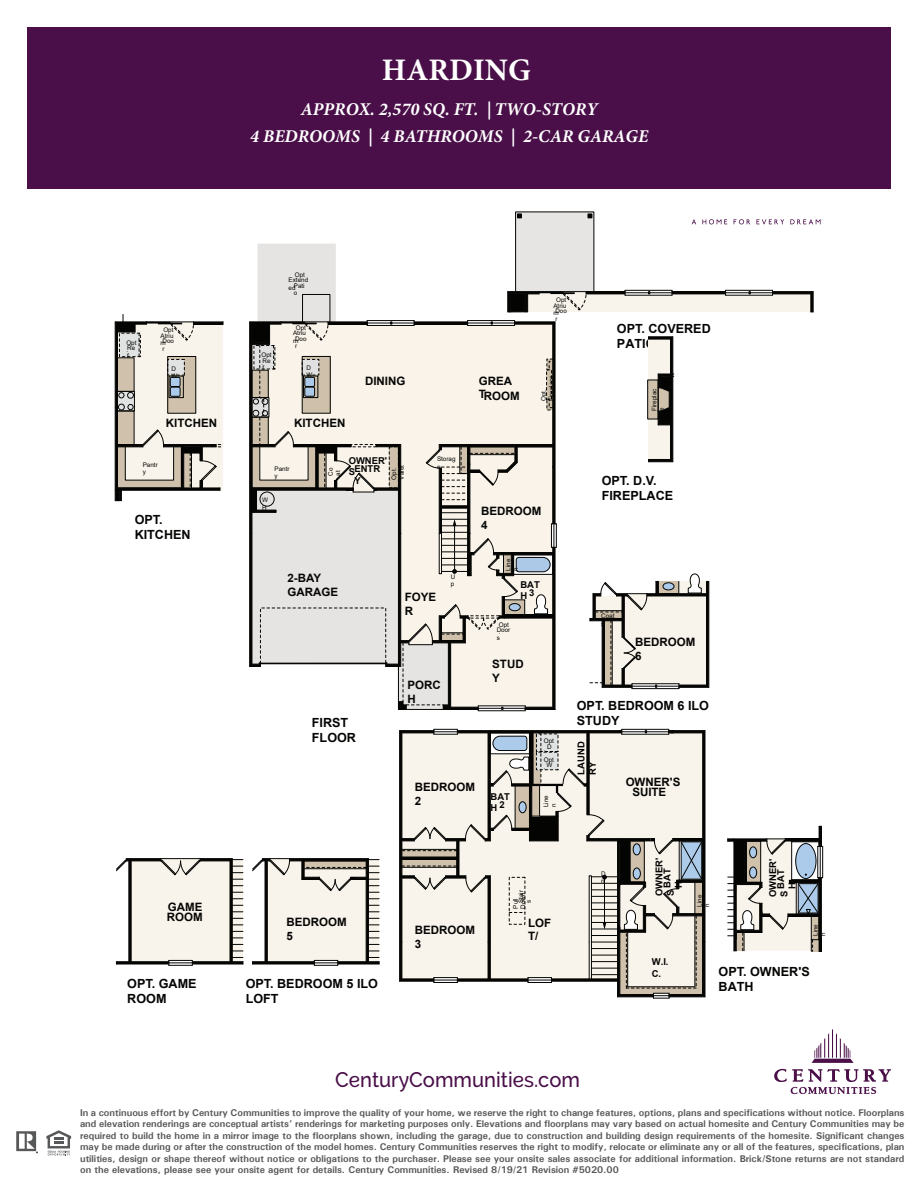
<style>
.page{position:relative;width:918px;height:1188px;background:#fff}
.page>*{position:absolute;margin:0;border:0;box-sizing:border-box;transform-origin:0 0}
.t1{font:700 31.35px "Minion Pro";color:#fff}
.t2{font:italic 500 21px "Raleway";color:#4a0f49}
.t3{font:italic 700 18px/27px "Minion Pro";color:#fff;text-align:center}
.t4{font:700 12.6px/15.1px "Arial";color:#050504}
.t5{font:700 11.55px/13.8px "Arial";color:#050504}
.t6{font:700 11.55px/13.8px "Arial";color:#050605}
.t7{font:700 9.75px/11.4px "Univers";color:#57585a;text-align:justify}
.t8{font:700 9.45px/11.4px "Arial";color:#050504}
.t9{font:700 9.45px/9.8px "Arial";color:#050605}
.t10{font:6.3px/7.5px "Arial";color:#050504}
.t11{font:6.3px/7.5px "Arial";color:#050605}
</style>
<div class="page">
<div style="left:27px;top:27px;width:864px;height:161px;background:#4a0f49"></div>
<svg style="left:46px;top:1130px;width:25px;height:26px"></svg>
<svg style="left:16px;top:1131px;width:22px;height:23px"></svg>
<svg style="left:774px;top:1069px;width:117px;height:25px"></svg>
<svg style="left:812px;top:1029px;width:42px;height:34px"></svg>
<hr style="left:249px;top:322px;width:1px;height:211px;background:#040503">
<hr style="left:249px;top:533px;width:1px;height:133px;background:#040503">
<hr style="left:399px;top:731px;width:1px;height:211px;background:#040503">
<hr style="left:705px;top:731px;width:1px;height:211px;background:#040503">
<hr style="left:705px;top:942px;width:1px;height:55px;background:#040503">
<hr style="left:399px;top:942px;width:1px;height:39px;background:#040503">
<svg style="left:400px;top:729px;width:305px;height:270px;background:#d7d4cc"></svg>
<svg style="left:252px;top:858px;width:128px;height:108px;background:#d4d1c9"></svg>
<svg style="left:250px;top:212px;width:573px;height:499px"></svg>
<hr style="left:126px;top:858px;width:35px;height:1px;background:#040503">
<hr style="left:200px;top:858px;width:32px;height:1px;background:#040503">
<svg style="left:116px;top:859px;width:128px;height:107px;background:#ddd9d2"></svg>
<hr style="left:161px;top:858px;width:39px;height:1px;background:#040503">
<svg style="left:115px;top:314px;width:109px;height:187px;background:#cecac1"></svg>
<svg style="left:727px;top:826px;width:96px;height:126px"></svg>
<p class="t1" style="left:382px;top:47px;width:151px">HARDING</p>
<h3 class="t3" style="left:250px;top:95px;width:400px">APPROX. 2,570 SQ. FT. | TWO-STORY<br>4 BEDROOMS | 4 BATHROOMS | 2-CAR GARAGE</h3>
<p class="t10" style="left:126px;top:340px;width:12px;line-height:5.4px">Opt .Re</p>
<p class="t10" style="left:127px;top:352px;width:3px">f</p>
<p class="t10" style="left:161px;top:327px;width:15px;line-height:5.4px;text-align:center">Opt .Atriu mDoo</p>
<p class="t10" style="left:163px;top:345px;width:4px">r</p>
<p class="t10" style="left:171px;top:365px;width:7px">D<br>W</p>
<p class="t5" style="left:166px;top:416px;width:53px">KITCHEN</p>
<p class="t10" style="left:143px;top:461px;width:17px">Pantr y</p>
<p class="t4" style="left:135px;top:512px;width:57px">OPT.<br>KITCHEN</p>
<p class="t5" style="left:167px;top:902px;width:37px;line-height:9.9px">GAME<br>ROOM</p>
<p class="t4" style="left:127px;top:976px;width:71px">OPT. GAME<br>ROOM</p>
<p class="t11" style="left:295px;top:271px;width:12px">Opt .</p>
<p class="t11" style="left:289px;top:277px;width:21px;line-height:5.4px">Extend edPati</p>
<p class="t11" style="left:294px;top:289px;width:5px">o</p>
<p class="t11" style="left:262px;top:352px;width:12px;line-height:5.4px">Opt .Re</p>
<p class="t11" style="left:262px;top:364px;width:3px">f</p>
<p class="t11" style="left:293px;top:325px;width:15px;line-height:5.4px;text-align:center">Opt .Atriu mDoo</p>
<p class="t11" style="left:295px;top:342px;width:4px">r</p>
<p class="t11" style="left:306px;top:364px;width:7px">D<br>W</p>
<p class="t6" style="left:294px;top:416px;width:53px">KITCHEN</p>
<p class="t6" style="left:365px;top:374px;width:42px">DINING</p>
<p class="t6" style="left:479px;top:373px;width:42px;line-height:15.5px">GREA<br>TROOM</p>
<p class="t11" style="left:275px;top:465px;width:17px">Pantr y</p>
<p class="t9" style="left:349px;top:457px;width:40px;line-height:8.1px">OWNER'<br>SENTR</p>
<p class="t9" style="left:354px;top:476px;width:8px">Y</p>
<p class="t11" style="left:327px;top:476px;width:10px;rotate:-90deg">Co at</p>
<p class="t11" style="left:390px;top:480px;width:16px;rotate:-90deg">Opt.<br>Valet</p>
<p class="t11" style="left:437px;top:455px;width:20px">Storag e</p>
<p class="t10" style="left:553px;top:297px;width:15px;line-height:5.4px;text-align:center">Opt .Atriu mDoo</p>
<p class="t10" style="left:555px;top:315px;width:4px">r</p>
<p class="t11" style="left:540px;top:401px;width:27px;rotate:-90deg">Opt.<br>Fireplace</p>
<p class="t11" style="left:262px;top:496px;width:7px">W<br>H</p>
<p class="t6" style="left:481px;top:504px;width:62px">BEDROOM<br>4</p>
<p class="t4" style="left:617px;top:321px;width:95px">OPT. COVERED<br>PATIO</p>
<p class="t10" style="left:650px;top:411px;width:24px;rotate:-90deg">Fireplac e</p>
<p class="t4" style="left:602px;top:473px;width:73px">OPT. D.V.<br>FIREPLACE</p>
<p class="t6" style="left:288px;top:571px;width:52px">2-BAY<br>GARAGE</p>
<p class="t4" style="left:312px;top:715px;width:46px">FIRST<br>FLOOR</p>
<p class="t6" style="left:405px;top:590px;width:33px">FOYE<br>R</p>
<p class="t11" style="left:451px;top:573px;width:6px">U p</p>
<p class="t6" style="left:407px;top:678px;width:35px">PORC<br>H</p>
<p class="t5" style="left:415px;top:780px;width:62px">BEDROOM<br>2</p>
<p class="t11" style="left:504px;top:571px;width:13px;rotate:-90deg">Line n</p>
<p class="t11" style="left:497px;top:622px;width:15px;line-height:5.4px;text-align:center">Opt<br>Door</p>
<p class="t11" style="left:497px;top:629px;width:5px;line-height:5.4px;text-align:center">. s</p>
<p class="t9" style="left:520px;top:580px;width:21px">BAT<br>H3</p>
<p class="t6" style="left:492px;top:657px;width:33px">STUD<br>Y</p>
<p class="t8" style="left:491px;top:791px;width:21px;line-height:9.8px">BAT<br>H2</p>
<p class="t10" style="left:544px;top:738px;width:12px;line-height:6.4px">Opt .D</p>
<p class="t10" style="left:544px;top:756px;width:12px;line-height:6.4px">Opt .W</p>
<p class="t10" style="left:542px;top:807px;width:13px;rotate:-90deg">Line n</p>
<p class="t10" style="left:601px;top:612px;width:15px">Coat s</p>
<p class="t5" style="left:635px;top:635px;width:62px">BEDROOM<br>6</p>
<p class="t4" style="left:577px;top:698px;width:134px">OPT. BEDROOM 6 ILO<br>STUDY</p>
<p class="t8" style="left:576px;top:775px;width:35px;rotate:-90deg">LAUND<br>RY</p>
<p class="t5" style="left:632px;top:777px;width:50px;line-height:10.1px;text-indent:-7px">OWNER'S<br>SUITE</p>
<p class="t5" style="left:287px;top:915px;width:62px">BEDROOM<br>5</p>
<p class="t4" style="left:246px;top:976px;width:134px">OPT. BEDROOM 5 ILO<br>LOFT</p>
<p class="t5" style="left:415px;top:923px;width:62px">BEDROOM<br>3</p>
<p class="t10" style="left:517px;top:903px;width:15px;rotate:-90deg">Stair s</p>
<p class="t10" style="left:512px;top:909px;width:18px;rotate:-90deg">Pull<br>Down</p>
<p class="t5" style="left:528px;top:916px;width:25px">LOF<br>T/</p>
<p class="t10" style="left:601px;top:870px;width:6px">D n</p>
<p class="t8" style="left:655px;top:896px;width:40px;line-height:8.1px;rotate:-90deg">OWNER'<br>S BAT</p>
<p class="t8" style="left:673px;top:888px;width:8px;rotate:-90deg">H</p>
<p class="t8" style="left:652px;top:956px;width:18px">W.I.<br>C.</p>
<p class="t10" style="left:696px;top:907px;width:13px;rotate:-90deg">Line n</p>
<p class="t8" style="left:769px;top:897px;width:40px;line-height:8.1px;rotate:-90deg">OWNER'<br>S BAT</p>
<p class="t8" style="left:787px;top:889px;width:8px;rotate:-90deg">H</p>
<p class="t10" style="left:812px;top:936px;width:13px;rotate:-90deg">Line n</p>
<p class="t4" style="left:719px;top:964px;width:93px">OPT. OWNER'S<br>BATH</p>
<p class="t2" style="left:337px;top:1068px;width:251px">CenturyCommunities.com</p>
<p class="t7" style="left:80px;top:1107px;width:826px">In a continuous effort by Century Communities to improve the quality of your home, we reserve the right to change features, options, plans and specifications without notice. Floorplans and elevation renderings are conceptual artists’ renderings for marketing purposes only. Elevations and floorplans may vary based on actual homesite and Century Communities may be required to build the home in a mirror image to the floorplans shown, including the garage, due to construction and building design requirements of the homesite. Significant changes may be made during or after the construction of the model homes. Century Communities reserves the right to modify, relocate or eliminate any or all of the features, specifications, plan utilities, design or shape thereof without notice or obligations to the purchaser. Please see your onsite sales associate for additional information. Brick/Stone returns are not standard on the elevations, please see your onsite agent for details. Century Communities. Revised 8/19/21 Revision #5020.00</p>
</div>
